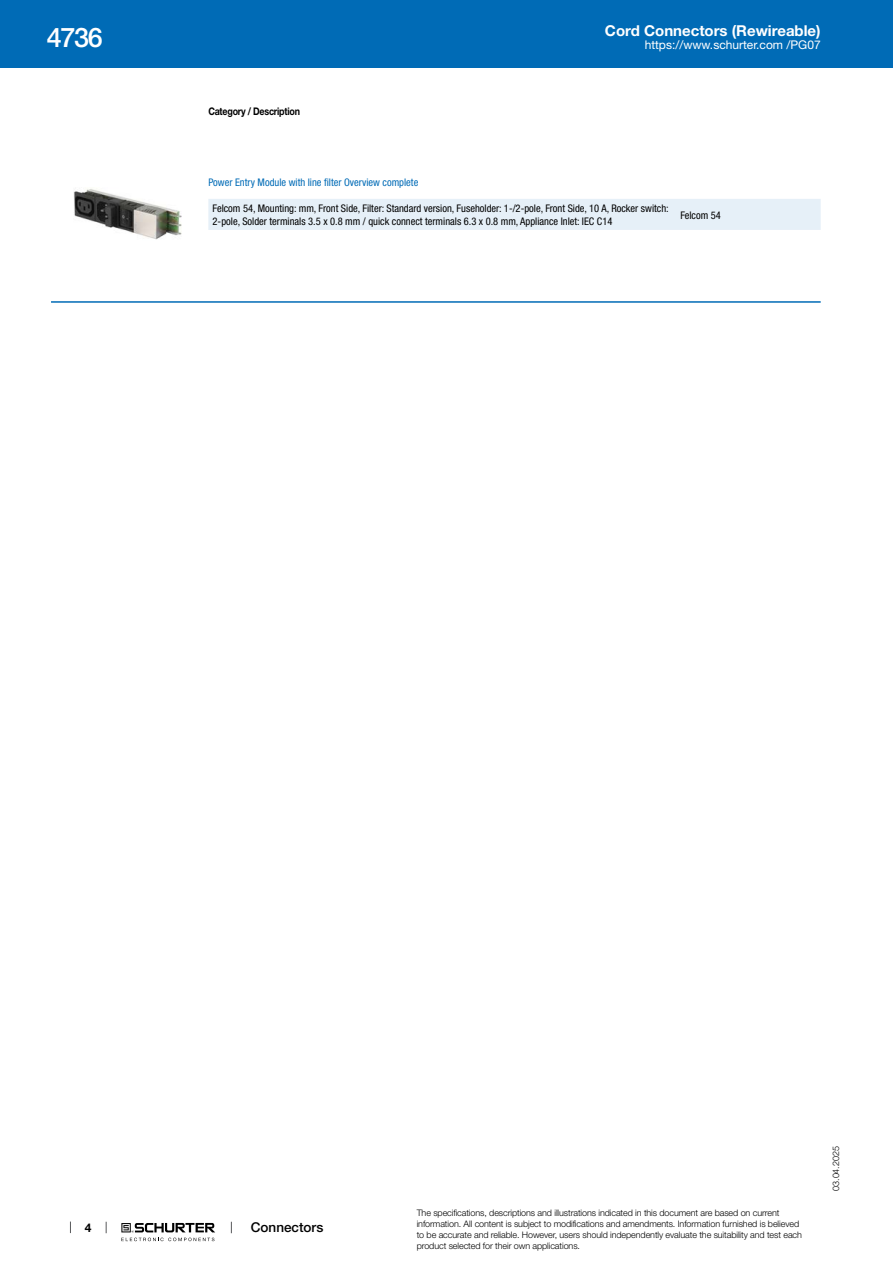
<style>
.page{position:relative;width:893px;height:1263px;background:#fff}
.page>*{position:absolute;margin:0;border:0;box-sizing:border-box;transform-origin:0 0}
.t1{font:500 27px "Helvetica Neue LT";color:#fff}
.t2{font:700 15px "Helvetica Neue LT";color:#fff}
.t3{font:500 13.5px "Helvetica Neue LT";color:#000}
.t4{font:12px "Helvetica Neue LT";color:#fff}
.t5{font:700 12px "Helvetica Neue LT";color:#000}
.t6{font:condensed 10.5px/12.6px "Helvetica Neue LT";color:#000}
.t7{font:condensed 10.5px "Helvetica Neue LT";color:#006bb6}
.t8{font:700 10.5px "Helvetica Neue LT";letter-spacing:-.025em;color:#000;scale:.85 1}
.t9{font:300 9px/10.8px "Helvetica Neue LT";letter-spacing:-.01em;color:#000}
</style>
<div class="page">
<svg style="left:70px;top:1221px;width:1px;height:12px"></svg>
<svg style="left:121px;top:1223px;width:94px;height:18px"></svg>
<div style="left:0;top:0;width:893px;height:68px;background:#006bb6"></div>
<img style="left:74px;top:189px;width:107px;height:51px">
<div style="left:208px;top:199px;width:613px;height:31px;background:#e6f0f8"></div>
<hr style="left:51px;top:301px;width:770px;height:2px;background:#006bb6">
<h1 class="t1" style="left:47px;top:21px;width:57px">4736</h1>
<h2 class="t2" style="left:605px;top:21px;width:217px">Cord Connectors (Rewireable)</h2>
<p class="t8" style="left:208px;top:105px;width:109px">Category / Description</p>
<h3 class="t4" style="left:645px;top:38px;width:178px">https://www.schurter.com /PG07</h3>
<p class="t7" style="left:208px;top:176px;width:211px">Power Entry Module with line filter Overview complete</p>
<p class="t6" style="left:213px;top:202px;width:458px">Felcom 54, Mounting: mm, Front Side, Filter: Standard version, Fuseholder: 1-/2-pole, Front Side, 10 A, Rocker switch:<br>2-pole, Solder terminals 3.5 x 0.8 mm / quick connect terminals 6.3 x 0.8 mm, Appliance Inlet: IEC C14</p>
<p class="t6" style="left:680px;top:208px;width:42px">Felcom 54</p>
<h3 class="t5" style="left:85px;top:1220px;width:8px">4</h3>
<h3 class="t3" style="left:251px;top:1219px;width:74px">Connectors</h3>
<p class="t9" style="left:417px;top:1207px;width:387px">The specifications, descriptions and illustrations indicated in this document are based on current information. All content is subject to modifications and amendments. Information furnished is believed to be accurate and reliable. However, users should independently evaluate the suitability and test each product selected for their own applications.</p>
<p class="t9" style="left:830px;top:1191px;width:46px;rotate:-90deg">03.04.2025</p>
</div>
